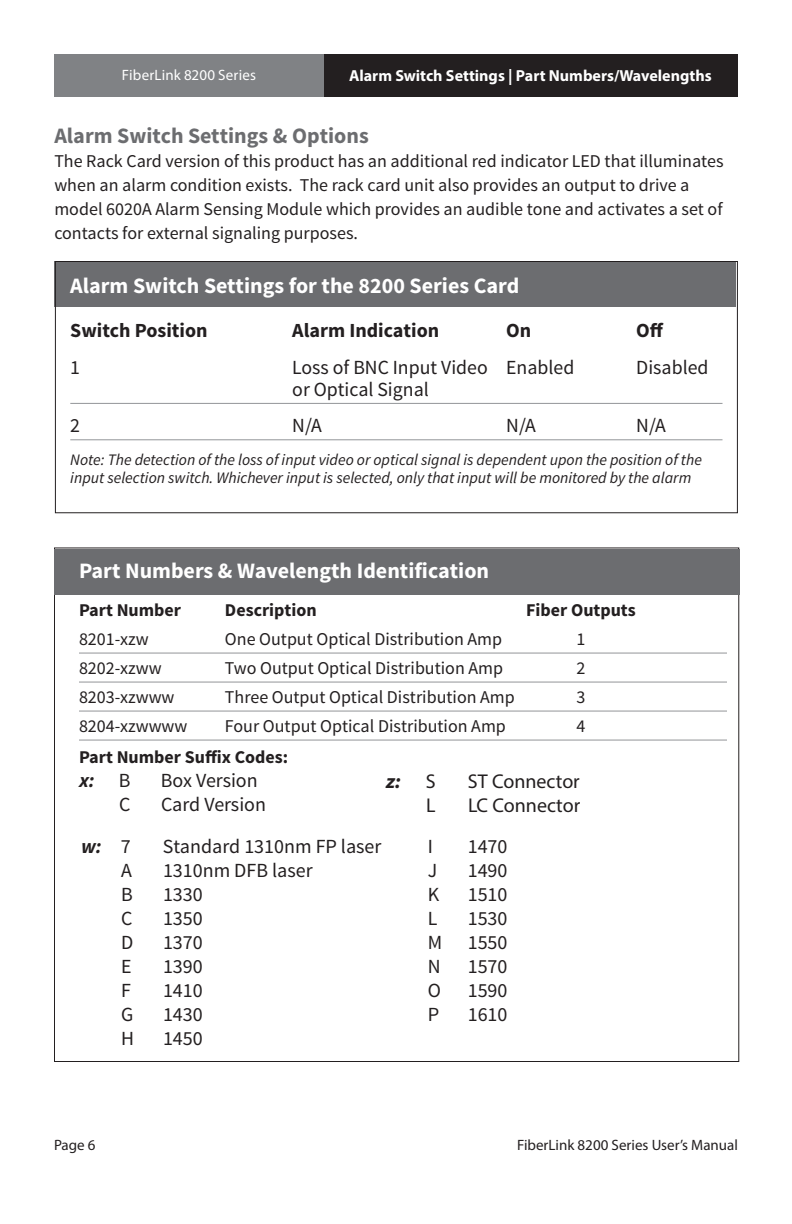
<style>
.page{position:relative;width:792px;height:1224px;background:#fff}
.page>*{position:absolute;margin:0;border:0;box-sizing:border-box;transform-origin:0 0}
.Chart_Headers{font:700 22px "Source Sans Pro";color:#fff}
.t1{font:700 22px "Source Sans Pro";color:#6c6d70}
.PartNumSuffixCodes{font:20px "Source Sans Pro";color:#231f20}
.Chart_Body_Text_-_4{font:20px "Source Sans Pro";color:#231f20}
.Chart_Headers_Small{font:700 20px "Source Sans Pro";color:#231f20}
.PartNumSuffixCodes-2{font:20px "Myriad Pro";color:#231f20}
.PartNumSuffixCodes-3{font:italic 700 20px "Source Sans Pro";color:#231f20}
.PartNumSuffixCodes-4{font:italic 700 20px "Myriad Pro";color:#231f20}
.Chart_Body_Text{font:18px/24px "Source Sans Pro";color:#231f20}
.Chart_Body_Text_Stro{font:700 18px "Source Sans Pro";color:#231f20}
.PartNumSuffixCodes-5{font:700 18px "Source Sans Pro";color:#231f20}
.Chart_Body_Text_-_3{font:italic 16px/18px "Source Sans Pro";color:#231f20}
.t2{font:700 16px "Myriad Pro";color:#fff}
.t3{font:15px "Myriad Pro";color:#231f20}
.t4{font:15px "Myriad Pro";letter-spacing:.01em;color:#fff}
.s1{font-weight:400;font-style:normal}
</style>
<div class="page">
<div style="left:196px;top:54px;width:542px;height:42px;background:#231f20"></div>
<div style="left:54px;top:54px;width:270px;height:42px;background:#808285"></div>
<div style="left:54px;top:261px;width:682px;height:46px;background:#6c6d70"></div>
<hr style="left:70px;top:403px;width:653px;height:1px;background:#939598">
<hr style="left:70px;top:439px;width:653px;height:1px;background:#939598">
<div style="left:55px;top:261px;width:683px;height:252px;border:1px solid #231f20"></div>
<div style="left:54px;top:549px;width:685px;height:46px;background:#6c6d70"></div>
<hr style="left:79px;top:653px;width:648px;height:1px;background:#939598">
<hr style="left:79px;top:682px;width:648px;height:1px;background:#939598">
<hr style="left:79px;top:711px;width:648px;height:1px;background:#939598">
<hr style="left:79px;top:740px;width:648px;height:1px;background:#939598">
<p class="t4" style="left:122px;top:66px;width:136px">FiberLink 8200 Series</p>
<p class="t2" style="left:349px;top:65px;width:364px">Alarm Switch Settings | Part Numbers/Wavelengths</p>
<p class="t1" style="left:54px;top:121px;width:316px">Alarm Switch Settings &amp; Options</p>
<p class="Chart_Body_Text" style="left:54px;top:149px;width:671px">The Rack Card version of this product has an additional red indicator LED that illuminates when an alarm condition exists. The rack card unit also provides an output to drive a model 6020A Alarm Sensing Module which provides an audible tone and activates a set of contacts for external signaling purposes.</p>
<p class="Chart_Headers" style="left:70px;top:271px;width:451px">Alarm Switch Settings for the 8200 Series Card</p>
<p class="Chart_Headers_Small" style="left:70px;top:318px;width:139px">Switch Position</p>
<p class="Chart_Headers_Small" style="left:292px;top:318px;width:149px">Alarm Indication</p>
<p class="Chart_Headers_Small" style="left:506px;top:318px;width:27px">On</p>
<p class="Chart_Headers_Small" style="left:636px;top:318px;width:29px">Off</p>
<p class="Chart_Body_Text_-_4" style="left:70px;top:355px;width:11px">1</p>
<p class="Chart_Body_Text_-_4" style="left:292px;top:355px;width:284px">Loss of BNC Input Video Enabled</p>
<p class="Chart_Body_Text_-_4" style="left:636px;top:355px;width:74px">Disabled</p>
<p class="Chart_Body_Text_-_4" style="left:292px;top:377px;width:138px">or Optical Signal</p>
<p class="Chart_Body_Text_-_4" style="left:70px;top:413px;width:11px">2</p>
<p class="Chart_Body_Text_-_4" style="left:292px;top:413px;width:31px">N/A</p>
<p class="Chart_Body_Text_-_4" style="left:506px;top:413px;width:31px">N/A</p>
<p class="Chart_Body_Text_-_4" style="left:636px;top:413px;width:31px">N/A</p>
<p class="Chart_Body_Text_-_3" style="left:70px;top:450px;width:633px">Note: The detection of the loss of input video or optical signal is dependent upon the position of the input selection switch. Whichever input is selected, only that input will be monitored by the alarm</p>
<p class="Chart_Headers" style="left:79px;top:557px;width:412px">Part Numbers &amp; Wavelength Identification</p>
<p class="Chart_Body_Text_Stro" style="left:79px;top:599px;width:104px">Part Number</p>
<p class="Chart_Body_Text_Stro" style="left:225px;top:599px;width:93px">Description</p>
<p class="Chart_Body_Text_Stro" style="left:526px;top:599px;width:111px">Fiber Outputs</p>
<p class="Chart_Body_Text" style="left:79px;top:628px;width:71px">8201-xzw</p>
<p class="Chart_Body_Text" style="left:225px;top:628px;width:279px">One Output Optical Distribution Amp</p>
<p class="Chart_Body_Text" style="left:577px;top:628px;width:10px">1</p>
<p class="Chart_Body_Text" style="left:79px;top:657px;width:84px">8202-xzww</p>
<p class="Chart_Body_Text" style="left:225px;top:657px;width:280px">Two Output Optical Distribution Amp</p>
<p class="Chart_Body_Text" style="left:577px;top:657px;width:10px">2</p>
<p class="Chart_Body_Text" style="left:79px;top:686px;width:97px">8203-xzwww</p>
<p class="Chart_Body_Text" style="left:225px;top:686px;width:291px">Three Output Optical Distribution Amp</p>
<p class="Chart_Body_Text" style="left:577px;top:686px;width:10px">3</p>
<p class="Chart_Body_Text" style="left:79px;top:715px;width:110px">8204-xzwwww</p>
<p class="Chart_Body_Text" style="left:225px;top:715px;width:282px">Four Output Optical Distribution Amp</p>
<p class="Chart_Body_Text" style="left:577px;top:715px;width:10px">4</p>
<p class="PartNumSuffixCodes-5" style="left:79px;top:745px;width:211px">Part Number Suffix Codes:</p>
<p class="PartNumSuffixCodes-3" style="left:79px;top:768px;width:53px">x: <span class="s1">B</span></p>
<p class="PartNumSuffixCodes" style="left:161px;top:768px;width:98px">Box Version</p>
<p class="PartNumSuffixCodes" style="left:119px;top:792px;width:13px">C</p>
<p class="PartNumSuffixCodes" style="left:161px;top:792px;width:107px">Card Version</p>
<p class="PartNumSuffixCodes-4" style="left:386px;top:768px;width:16px">z:</p>
<p class="PartNumSuffixCodes-2" style="left:426px;top:769px;width:11px">S</p>
<p class="PartNumSuffixCodes-2" style="left:468px;top:769px;width:113px">ST Connector</p>
<p class="PartNumSuffixCodes-2" style="left:426px;top:793px;width:11px">L</p>
<p class="PartNumSuffixCodes-2" style="left:468px;top:793px;width:114px">LC Connector</p>
<p class="PartNumSuffixCodes-3" style="left:81px;top:833px;width:51px">w: <span class="s1">7</span></p>
<p class="PartNumSuffixCodes" style="left:163px;top:834px;width:220px">Standard 1310nm FP laser</p>
<p class="PartNumSuffixCodes" style="left:121px;top:858px;width:12px">A</p>
<p class="PartNumSuffixCodes" style="left:163px;top:858px;width:151px">1310nm DFB laser</p>
<p class="PartNumSuffixCodes" style="left:121px;top:882px;width:13px">B</p>
<p class="PartNumSuffixCodes" style="left:163px;top:882px;width:41px">1330</p>
<p class="PartNumSuffixCodes" style="left:121px;top:906px;width:13px">C</p>
<p class="PartNumSuffixCodes" style="left:163px;top:906px;width:41px">1350</p>
<p class="PartNumSuffixCodes" style="left:121px;top:930px;width:14px">D</p>
<p class="PartNumSuffixCodes" style="left:163px;top:930px;width:41px">1370</p>
<p class="PartNumSuffixCodes" style="left:121px;top:954px;width:12px">E</p>
<p class="PartNumSuffixCodes" style="left:163px;top:954px;width:41px">1390</p>
<p class="PartNumSuffixCodes" style="left:121px;top:978px;width:11px">F</p>
<p class="PartNumSuffixCodes" style="left:163px;top:978px;width:41px">1410</p>
<p class="PartNumSuffixCodes" style="left:121px;top:1002px;width:14px">G</p>
<p class="PartNumSuffixCodes" style="left:163px;top:1002px;width:41px">1430</p>
<p class="PartNumSuffixCodes" style="left:121px;top:1026px;width:14px">H</p>
<p class="PartNumSuffixCodes" style="left:163px;top:1026px;width:41px">1450</p>
<p class="PartNumSuffixCodes" style="left:428px;top:834px;width:7px">I</p>
<p class="PartNumSuffixCodes" style="left:468px;top:834px;width:41px">1470</p>
<p class="PartNumSuffixCodes" style="left:428px;top:858px;width:11px">J</p>
<p class="PartNumSuffixCodes" style="left:468px;top:858px;width:41px">1490</p>
<p class="PartNumSuffixCodes" style="left:428px;top:882px;width:13px">K</p>
<p class="PartNumSuffixCodes" style="left:468px;top:882px;width:41px">1510</p>
<p class="PartNumSuffixCodes" style="left:428px;top:906px;width:11px">L</p>
<p class="PartNumSuffixCodes" style="left:468px;top:906px;width:41px">1530</p>
<p class="PartNumSuffixCodes" style="left:428px;top:930px;width:16px">M</p>
<p class="PartNumSuffixCodes" style="left:468px;top:930px;width:41px">1550</p>
<p class="PartNumSuffixCodes" style="left:428px;top:954px;width:14px">N</p>
<p class="PartNumSuffixCodes" style="left:468px;top:954px;width:41px">1570</p>
<p class="PartNumSuffixCodes" style="left:428px;top:978px;width:15px">O</p>
<p class="PartNumSuffixCodes" style="left:468px;top:978px;width:41px">1590</p>
<p class="PartNumSuffixCodes" style="left:428px;top:1002px;width:13px">P</p>
<p class="PartNumSuffixCodes" style="left:468px;top:1002px;width:41px">1610</p>
<p class="t3" style="left:54px;top:1136px;width:43px">Page 6</p>
<p class="t3" style="left:517px;top:1136px;width:222px">FiberLink 8200 Series User’s Manual</p>
</div>
